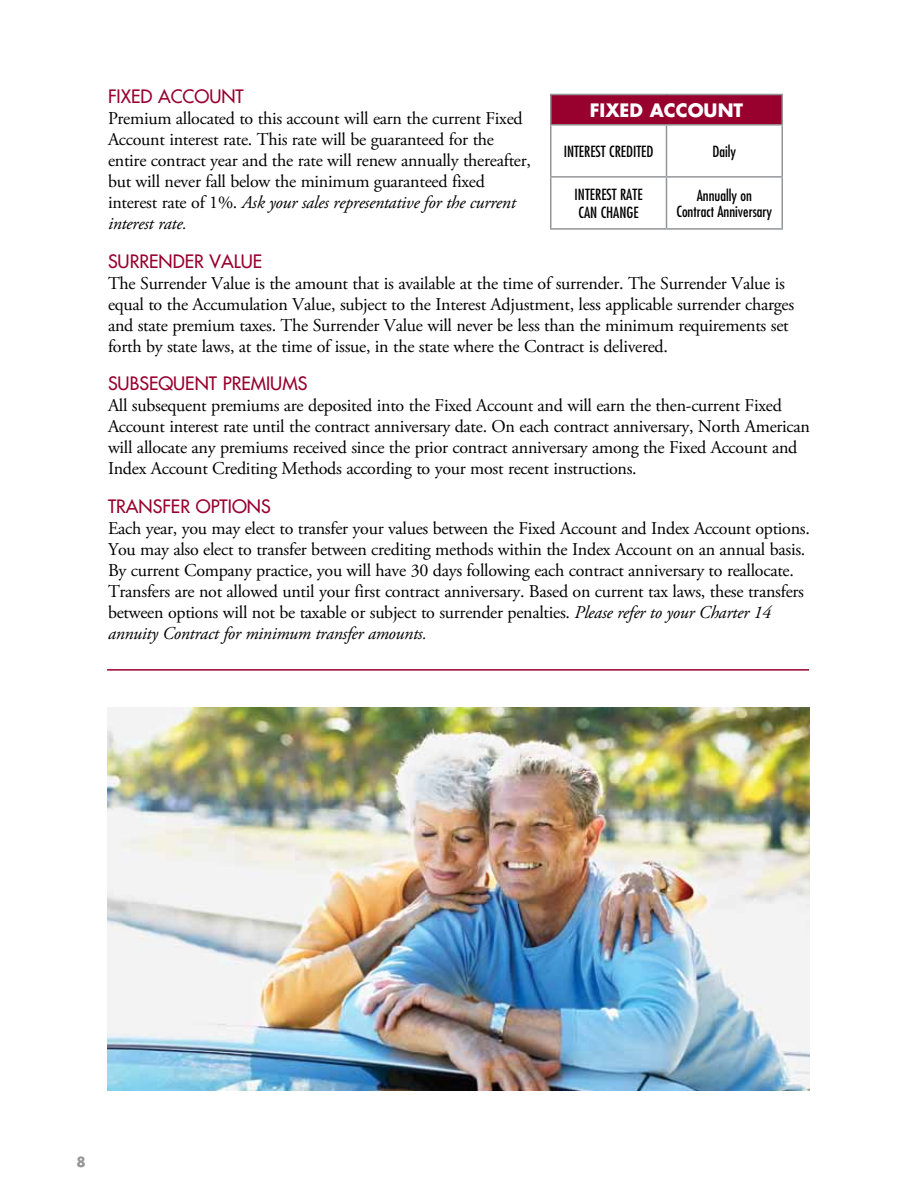
<style>
.page{position:relative;width:918px;height:1188px;background:#fff}
.page>*{position:absolute;margin:0;border:0;box-sizing:border-box;transform-origin:0 0}
.t1{font:18px/21px "Adobe Garamond Pro";letter-spacing:-.015em;color:#000}
.t2{font:500 18px "Futura Std";color:#98002e}
.t3{font:700 18px "Futura Std";color:#fff}
.t4{font:condensed 15px/16.5px "Futura Std";color:#000;text-align:center}
.t5{font:700 13.5px "Futura Std";color:#939598}
.s1{font-style:italic}
</style>
<div class="page">
<hr style="left:550px;top:94px;width:116px;height:1px;background:#939598">
<hr style="left:666px;top:94px;width:117px;height:1px;background:#939598">
<svg style="left:550px;top:95px;width:233px;height:133px"></svg>
<hr style="left:550px;top:124px;width:116px;height:2px;background:#939598">
<hr style="left:550px;top:126px;width:1px;height:50px;background:#939598">
<hr style="left:666px;top:124px;width:117px;height:2px;background:#939598">
<hr style="left:666px;top:126px;width:1px;height:50px;background:#939598">
<hr style="left:782px;top:126px;width:1px;height:50px;background:#939598">
<hr style="left:550px;top:176px;width:116px;height:2px;background:#939598">
<hr style="left:550px;top:178px;width:1px;height:50px;background:#939598">
<hr style="left:666px;top:176px;width:117px;height:2px;background:#939598">
<hr style="left:666px;top:178px;width:1px;height:50px;background:#939598">
<hr style="left:782px;top:178px;width:1px;height:50px;background:#939598">
<hr style="left:550px;top:228px;width:116px;height:2px;background:#939598">
<hr style="left:666px;top:228px;width:117px;height:2px;background:#939598">
<hr style="left:107px;top:669px;width:702px;height:2px;background:#98002e">
<img style="left:107px;top:707px;width:703px;height:383px">
<p class="t2" style="left:108px;top:85px;width:76px">FIXED ACCOUNT</p>
<p class="t1" style="left:108px;top:108px;width:425px">Premium allocated to this account will earn the current Fixed Account interest rate. This rate will be guaranteed for the entire contract year and the rate will renew annually thereafter, but will never fall below the minimum guaranteed fixed interest rate of 1%. <span class="s1">Ask your sales representative for the current interest rate.</span></p>
<p class="t2" style="left:108px;top:250px;width:22px">SURREN</p>
<p class="t2" style="left:173px;top:250px;width:79px">DER VALUE</p>
<p class="t1" style="left:108px;top:273px;width:688px">The Surrender Value is the amount that is available at the time of surrender. The Surrender Value is equal to the Accumulation Value, subject to the Interest Adjustment, less applicable surrender charges and state premium taxes. The Surrender Value will never be less than the minimum requirements set forth by state laws, at the time of issue, in the state where the Contract is delivered.</p>
<p class="t2" style="left:108px;top:373px;width:21px">SUBSE</p>
<p class="t2" style="left:158px;top:373px;width:27px">QUENT</p>
<p class="t2" style="left:223px;top:373px;width:21px">PREMIUMS</p>
<p class="t1" style="left:108px;top:396px;width:704px">All subsequent premiums are deposited into the Fixed Account and will earn the then-current Fixed Account interest rate until the contract anniversary date. On each contract anniversary, North American will allocate any premiums received since the prior contract anniversary among the Fixed Account and Index Account Crediting Methods according to your most recent instructions.</p>
<p class="t2" style="left:108px;top:495px;width:20px">TRANSFER</p>
<p class="t2" style="left:196px;top:495px;width:26px">OPTIONS</p>
<p class="t1" style="left:108px;top:519px;width:704px">Each year, you may elect to transfer your values between the Fixed Account and Index Account options.<br>You may also elect to transfer between crediting methods within the Index Account on an annual basis.<br>By current Company practice, you will have 30 days following each contract anniversary to reallocate.<br>Transfers are not allowed until your first contract anniversary. Based on current tax laws, these transfers between options will not be taxable or subject to surrender penalties. <span class="s1">Please refer to your Charter 14 annuity Contract for minimum transfer amounts.</span></p>
<p class="t3" style="left:590px;top:98px;width:114px">FIXED ACCOUN</p>
<p class="t3" style="left:734px;top:98px;width:11px">T</p>
<p class="t4" style="left:564px;top:143px;width:10px">INTEREST</p>
<p class="t4" style="left:609px;top:143px;width:12px">CREDITED</p>
<p class="t4" style="left:713px;top:143px;width:25px">DAILY</p>
<p class="t4" style="left:575px;top:186px;width:10px">INTEREST</p>
<p class="t4" style="left:620px;top:186px;width:12px">RATE</p>
<p class="t4" style="left:578px;top:204px;width:35px">CAN CHANGE</p>
<p class="t4" style="left:676px;top:187px;width:97px">ANNUALLY ON<br>CONTRACT ANNIVERSARY</p>
<p class="t5" style="left:76px;top:1153px;width:11px">8</p>
</div>
